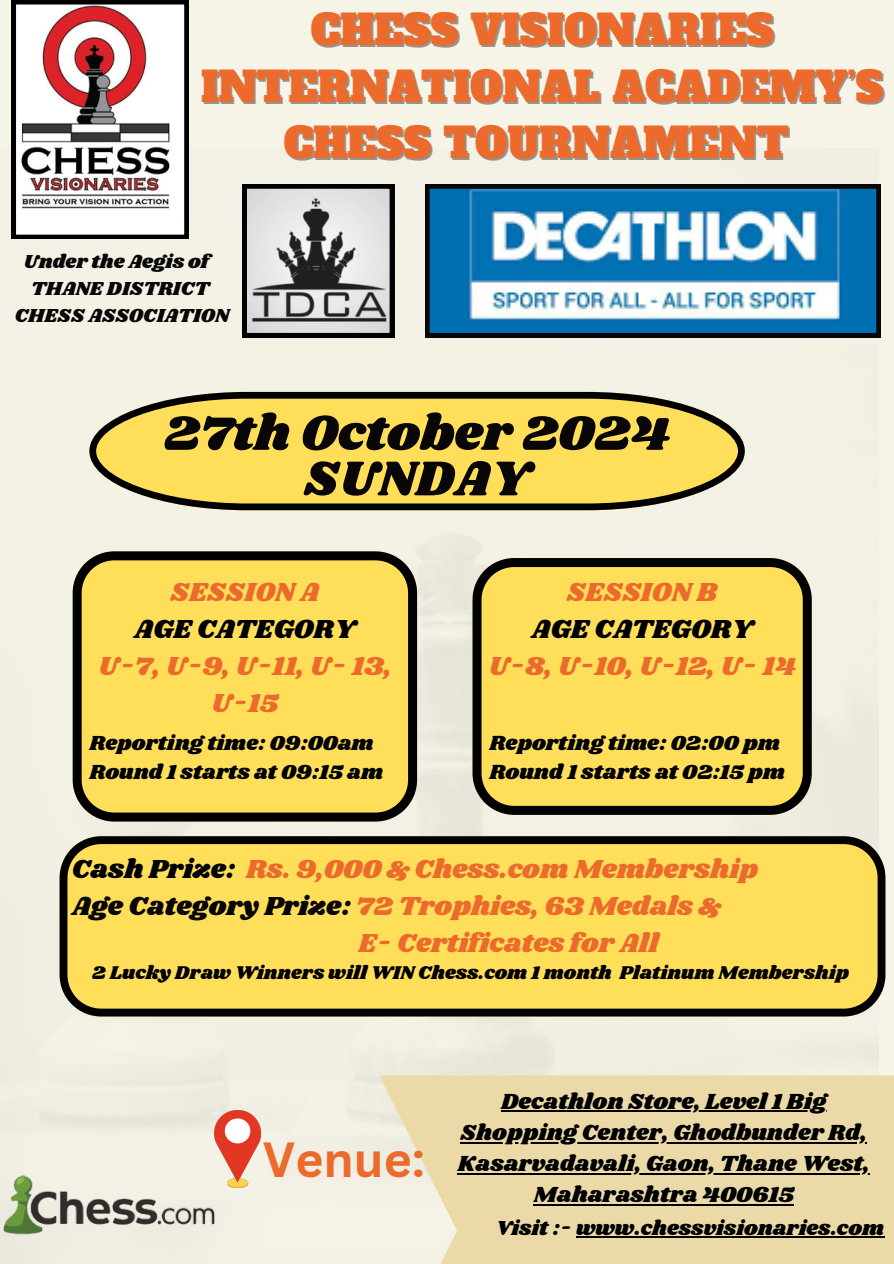
<style>
.page{position:relative;width:894px;height:1264px;background:#fff}
.page>*{position:absolute;margin:0;border:0;box-sizing:border-box;transform-origin:0 0}
.t1{font:50.55px "Shrikhand";color:#080606}
.t2{font:700 48px "Canva Sans";color:#ec6a2c}
.t3{font:40.65px "Alfa Slab One";color:#ec6a2c}
.t4{font:27px/37.2px "Shrikhand";color:#ec6a2c;text-align:center}
.t5{font:22.65px/31px "Shrikhand";color:#000;text-align:center}
.t6{font:21.15px/29.2px "Shrikhand";color:#000}
.t7{font:21px "Shrikhand";color:#000}
.t8{font:19.5px "Shrikhand";color:#080606}
.t9{font:19.2px "Shrikhand";color:#000}
.s1{color:#000}
.s2{color:#080606}
</style>
<div class="page">
<div style="left:0;top:0;width:893px;height:1263px;background:#f6f4e7"></div>
<img style="left:0;top:149px;width:878px;height:1114px">
<svg style="left:12px;top:0;width:176px;height:238px;background:#c2aeaf"></svg>
<svg style="left:425px;top:184px;width:455px;height:153px;background:#5394bb"></svg>
<svg style="left:242px;top:184px;width:152px;height:153px"></svg>
<svg style="left:89px;top:392px;width:655px;height:118px;background:#dfc55c"></svg>
<img style="left:214px;top:1110px;width:46px;height:77px">
<div style="left:379px;top:1075px;width:514px;height:188px;background:#ebdaa8"></div>
<hr style="left:576px;top:1236px;width:307px;height:1px;background:#000">
<svg style="left:472px;top:558px;width:339px;height:256px;background:#e3c651"></svg>
<svg style="left:73px;top:551px;width:344px;height:270px;background:#e4c752"></svg>
<img style="left:4px;top:1127px;width:210px;height:121px">
<svg style="left:60px;top:836px;width:825px;height:180px;background:#e5c851"></svg>
<hr style="left:501px;top:1110px;width:325px;height:2px;background:#000">
<hr style="left:460px;top:1141px;width:406px;height:2px;background:#000">
<hr style="left:457px;top:1172px;width:412px;height:2px;background:#000">
<hr style="left:533px;top:1203px;width:260px;height:2px;background:#000">
<h5 class="t3" style="left:311px;top:3px;width:464px">CHESS VISIONARIES</h5>
<p class="t3" style="left:201px;top:60px;width:683px">INTERNATIONAL ACADEMY’S</p>
<p class="t3" style="left:283px;top:116px;width:506px">CHESS TOURNAMENT</p>
<p class="t8" style="left:23px;top:248px;width:187px">Under the Aegis of</p>
<p class="t8" style="left:31px;top:275px;width:179px">THANE DISTRICT</p>
<p class="t8" style="left:15px;top:302px;width:216px">CHESS ASSOCIATION</p>
<p class="t1" style="left:164px;top:398px;width:507px">27th October 2024</p>
<h1 class="t1" style="left:304px;top:443px;width:227px">SUNDAY</h1>
<p class="t4" style="left:98px;top:574px;width:295px">SESSION A<br><span class="s1">AGE CATEGORY<br></span>U-7, U-9, U-11, U- 13,<br>U-15</p>
<p class="t6" style="left:89px;top:729px;width:286px">Reporting time: 09:00am</p>
<p class="t6" style="left:89px;top:758px;width:295px">Round 1 starts at 09:15 am</p>
<p class="t4" style="left:488px;top:574px;width:309px">SESSION B<br><span class="s1">AGE CATEGORY<br></span>U-8, U-10, U-12, U- 14</p>
<p class="t6" style="left:489px;top:729px;width:297px">Reporting time: 02:00 pm<br>Round 1 starts at 02:15 pm</p>
<h1 class="t4" style="left:72px;top:851px;width:687px"><span class="s1">Cash Prize:</span> Rs. 9,000 &amp; Chess.com Membership</h1>
<h1 class="t4" style="left:72px;top:888px;width:650px"><span class="s2">Age Category Prize:</span> 72 Trophies, 63 Medals &amp;</h1>
<h1 class="t4" style="left:358px;top:925px;width:301px">E- Certificates for All</h1>
<p class="t9" style="left:92px;top:959px;width:758px">2 Lucky Draw Winners will WIN Chess.com 1 month Platinum Membership</p>
<h2 class="t2" style="left:263px;top:1125px;width:164px">Venue:</h2>
<p class="t5" style="left:501px;top:1086px;width:327px">Decathlon Store, Level 1 Big</p>
<h6 class="t5" style="left:460px;top:1117px;width:407px">Shopping Center, Ghodbunder Rd,</h6>
<p class="t5" style="left:457px;top:1148px;width:413px">Kasarvadavali, Gaon, Thane West,<br>Maharashtra 400615</p>
<p class="t7" style="left:496px;top:1213px;width:389px">Visit :- www.chessvisionaries.com</p>
</div>
